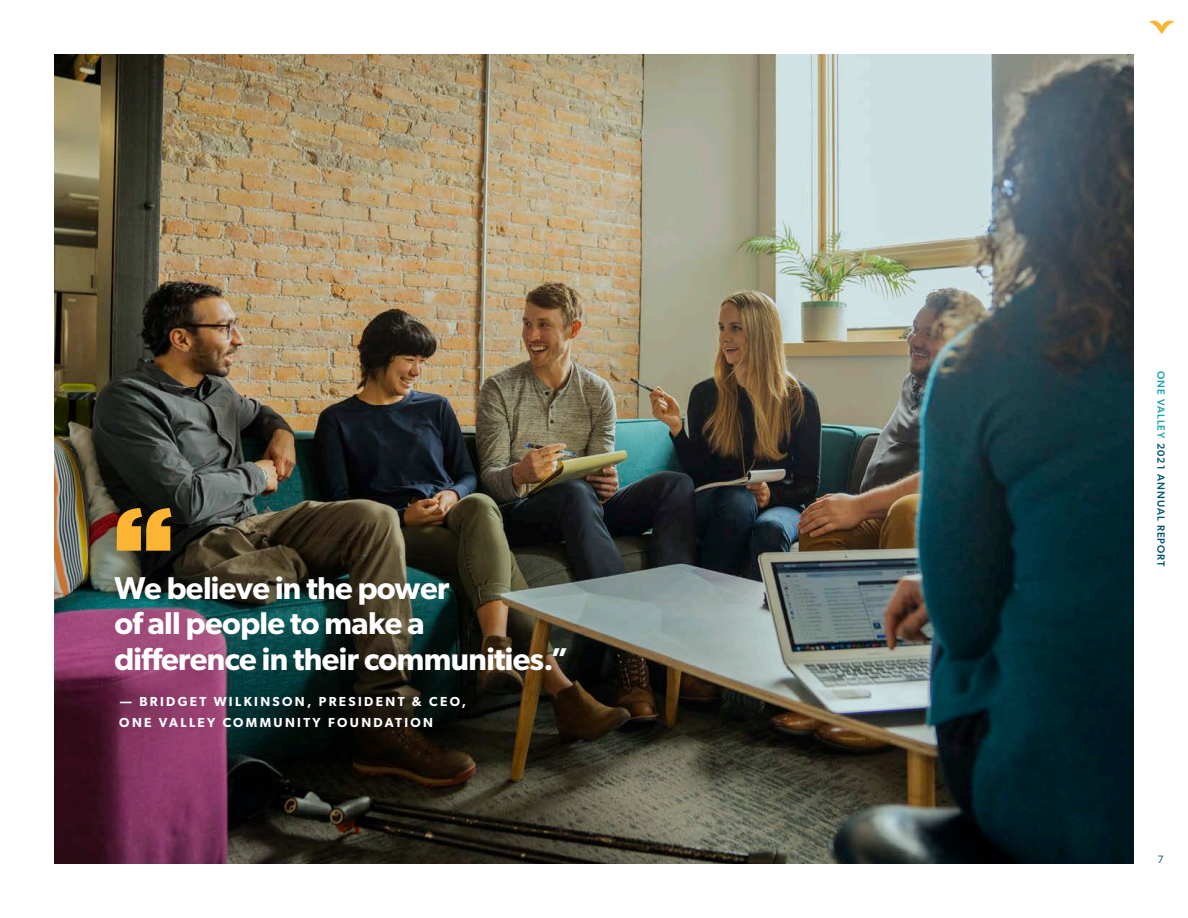
<style>
.page{position:relative;width:1188px;height:918px;background:#fff}
.page>*{position:absolute;margin:0;border:0;box-sizing:border-box;transform-origin:0 0}
.t1{font:900 106.2px "Gotham";color:#fcb533}
.t2{font:600 31.65px/35.8px "Gibson";letter-spacing:-.02em;color:#fff}
.t3{font:600 13.05px/21px "Gibson";letter-spacing:.18em;color:#fff}
.t4{font:500 10.5px "Gibson";letter-spacing:.1em;color:#01526d}
.t5{font:10.5px "Gotham";color:#01526d}
.s1{color:#1ba2ad}
</style>
<div class="page">
<svg style="left:1149px;top:20px;width:26px;height:14px"></svg>
<img style="left:54px;top:54px;width:1080px;height:810px">
<div style="left:44px;top:437px;width:199px;height:187px;background:#231f20;opacity:.35"></div>
<div style="left:94px;top:555px;width:492px;height:194px;background:#231f20;opacity:.36"></div>
<h1 class="t1" style="left:114px;top:469px;width:60px">“</h1>
<p class="t2" style="left:114px;top:569px;width:456px">We believe in the power<br>of all people to make a difference in their communities.”</p>
<p class="t3" style="left:119px;top:691px;width:348px">— BRIDGET WILKINSON, PRESIDENT &amp; CEO,<br>ONE VALLEY COMMUNITY FOUNDATION</p>
<p class="t4" style="left:1167px;top:371px;width:198px;rotate:90deg"><span class="s1">ONE VALLEY</span> 2021 ANNUAL REPORT</p>
<p class="t5" style="left:1158px;top:853px;width:8px">7</p>
</div>
